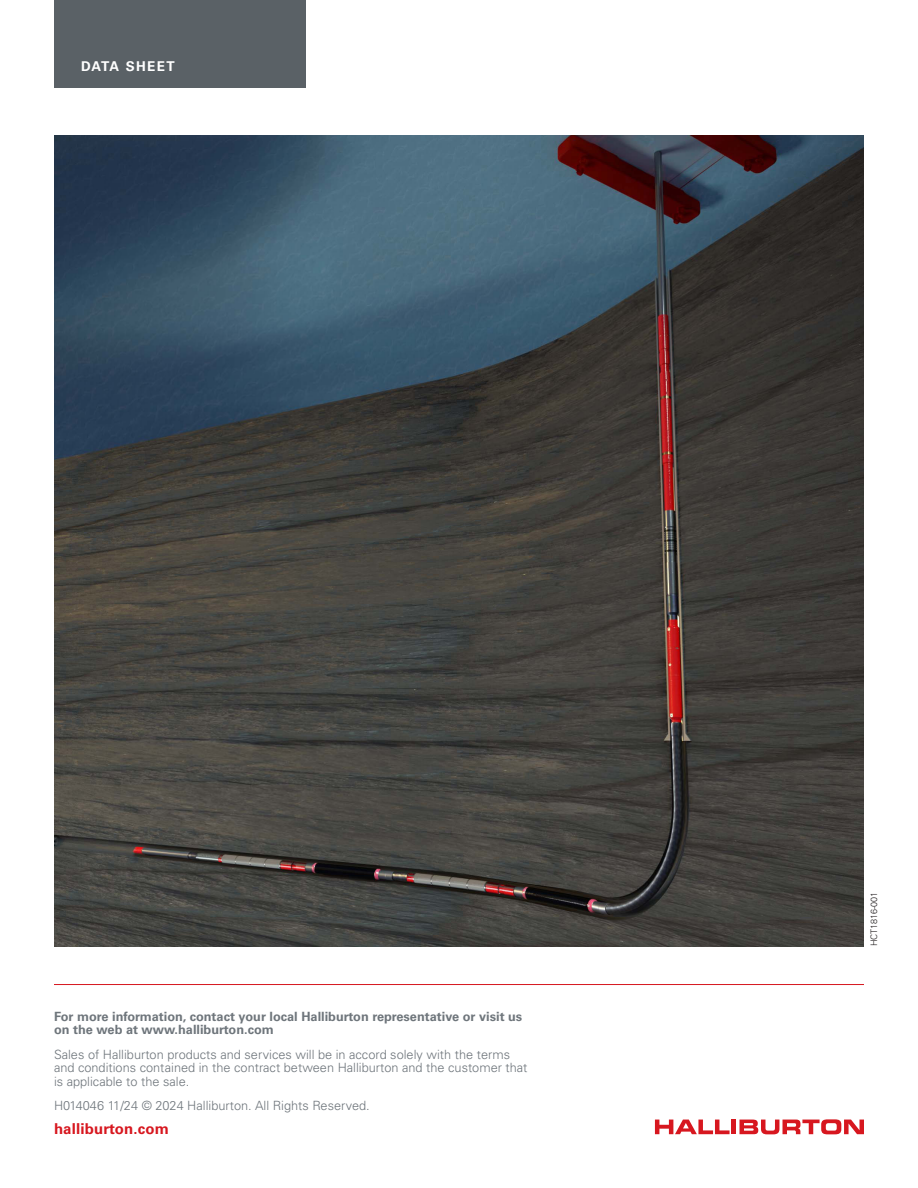
<style>
.page{position:relative;width:918px;height:1188px;background:#fff}
.page>*{position:absolute;margin:0;border:0;box-sizing:border-box;transform-origin:0 0}
.t1{font:700 15px "Univers LT Std";letter-spacing:.01em;color:#d7171f}
.t2{font:700 13.5px "Univers LT Std";letter-spacing:.1em;color:#fff}
.t3{font:300 12.75px/13.5px "Univers LT Std";color:#6e757b}
.t4{font:700 12.75px/13.5px "Univers LT Std";color:#6e757b}
.t5{font:300 9px "Univers LT Std";color:#231f20}
</style>
<div class="page">
<hr style="left:54px;top:984px;width:810px;height:1px;background:#d7171f">
<svg style="left:655px;top:1120px;width:75px;height:14px"></svg>
<hr style="left:732px;top:1120px;width:4px;height:14px;background:#d7171f">
<svg style="left:739px;top:1119px;width:125px;height:15px"></svg>
<div style="left:54px;top:0;width:252px;height:88px;background:#5a6166"></div>
<img style="left:54px;top:135px;width:810px;height:811px">
<p class="t2" style="left:81px;top:58px;width:95px">DATA SHEET</p>
<p class="t4" style="left:54px;top:1010px;width:470px">For more information, contact your local Halliburton representative or visit us on the web at www.halliburton.com</p>
<p class="t3" style="left:54px;top:1048px;width:475px">Sales of Halliburton products and services will be in accord solely with the terms and conditions contained in the contract between Halliburton and the customer that is applicable to the sale.</p>
<p class="t3" style="left:54px;top:1099px;width:317px">H014046 11/24 © 2024 Halliburton. All Rights Reserved.</p>
<p class="t1" style="left:54px;top:1120px;width:116px">halliburton.com</p>
<p class="t5" style="left:869px;top:946px;width:55px;rotate:-90deg">HCT1816-001</p>
</div>
